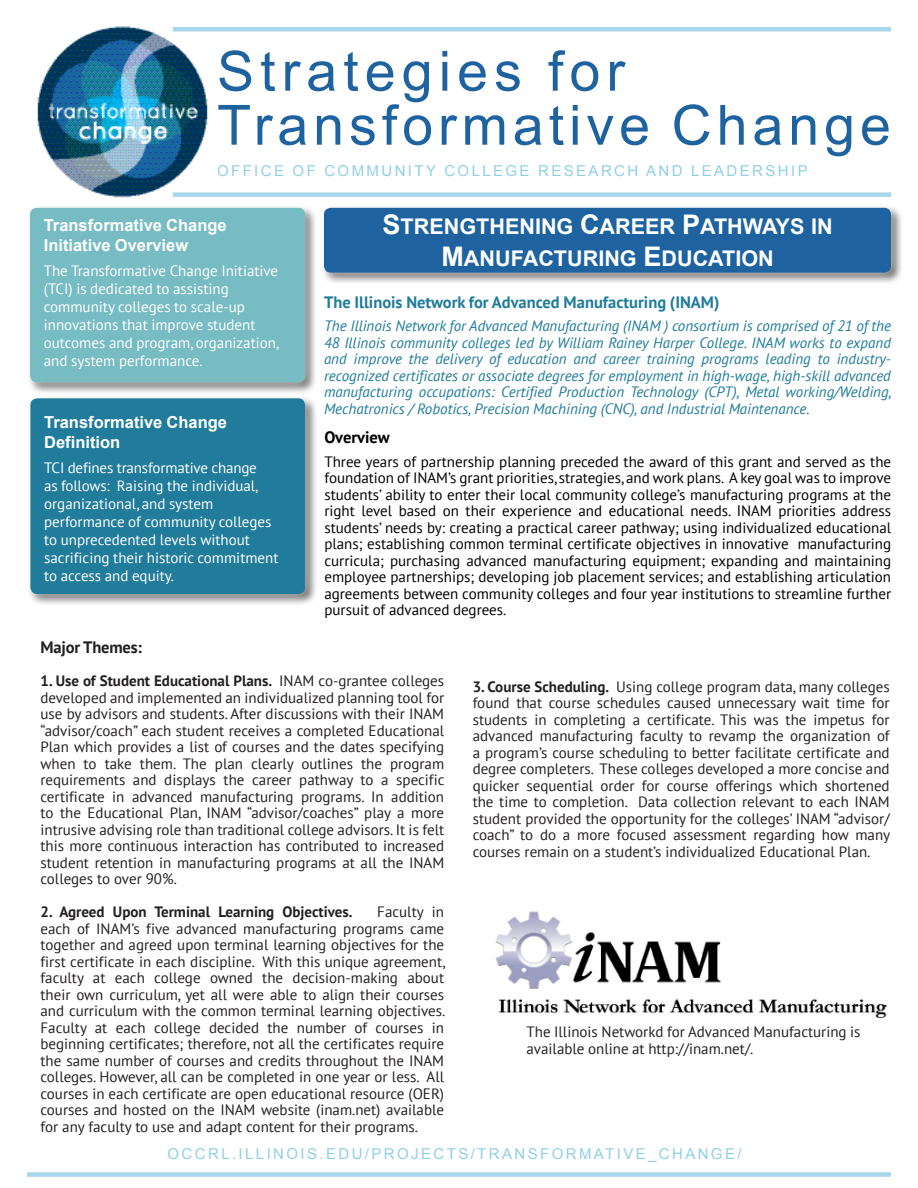
<style>
.page{position:relative;width:918px;height:1188px;background:#fff}
.page>*{position:absolute;margin:0;border:0;box-sizing:border-box;transform-origin:0 0}
.t1{font:55.5px/54px "Arial";letter-spacing:.09em;color:#1e639f}
.t2{font:21.6px/32.5px "Arial Bold MT SC800";color:#fff;text-align:center}
.t3{font:700 16.5px/20px "Arial";color:#fff}
.t4{font:700 16.5px "PT Sans";color:#207c9a}
.t5{font:700 16.5px "PT Sans";letter-spacing:-.01em;color:#231f20}
.t6{font:700 16.5px "PT Sans";color:#000}
.List_Paragraph{font:15px/16.5px "PT Sans";color:#231f20;text-align:justify}
.t7{font:15px/16.5px "PT Sans";color:#000;text-align:justify}
.t8{font:italic 15px/16.5px "PT Sans";color:#207c9a;text-align:justify}
.t9{font:15px/18px "PT Sans";color:#fff}
.t10{font:15px "Arial";letter-spacing:.16em;color:#91cfe6}
.t11{font:700 15px "PT Sans";color:#231f20}
.s1{font-size:27px}
.s2{font-weight:700}
</style>
<div class="page">
<div style="left:321px;top:205px;width:583px;height:80px;background:#f9f9f9"></div>
<div style="left:314px;top:198px;width:587px;height:85px;background:#fff;opacity:.75"></div>
<div style="left:324px;top:208px;width:567px;height:65px;background:#1e639f;border-radius:7px"></div>
<div style="left:27px;top:1172px;width:864px;height:5px;background:#a8d7eb"></div>
<img style="left:37px;top:26px;width:171px;height:172px">
<div style="left:27px;top:396px;width:290px;height:211px;background:#f8f7f8"></div>
<div style="left:21px;top:389px;width:294px;height:215px;background:#fff;opacity:.75"></div>
<div style="left:30px;top:398px;width:275px;height:196px;background:#207c9a;border-radius:7px"></div>
<div style="left:27px;top:205px;width:290px;height:190px;background:#f6f6f6"></div>
<div style="left:20px;top:198px;width:295px;height:194px;background:#fff;opacity:.75"></div>
<div style="left:30px;top:208px;width:275px;height:174px;background:#77bcc3;border-radius:7px"></div>
<div style="left:173px;top:27px;width:718px;height:5px;background:#a8d7eb"></div>
<div style="left:173px;top:192px;width:718px;height:5px;background:#a8d7eb"></div>
<img style="left:495px;top:911px;width:393px;height:107px">
<p class="t1" style="left:217px;top:45px;width:675px">Strategies for<br>Transformative Change</p>
<p class="t10" style="left:217px;top:161px;width:592px">OFFICE OF COMMUNITY COLLEGE RESEARCH AND LEADERSHIP</p>
<p class="t3" style="left:44px;top:216px;width:184px">Transformative Change<br>Initiative Overview</p>
<p class="t9" style="left:44px;top:261px;width:237px">The Transformative Change Initiative (TCI) is dedicated to assisting community colleges to scale-up innovations that improve student outcomes and program, organization, and system performance.</p>
<p class="t3" style="left:44px;top:413px;width:184px">Transformative Change<br>Definition</p>
<p class="t9" style="left:44px;top:458px;width:236px">TCI defines transformative change<br>as follows: Raising the individual, organizational, and system performance of community colleges to unprecedented levels without sacrificing their historic commitment to access and equity.</p>
<p class="t2" style="left:383px;top:211px;width:452px"><span class="s1">S</span>TRENGTHENING <span class="s1">C</span>AREER <span class="s1">P</span>ATHWAYS IN<br><span class="s1">M</span>ANUFACTURING <span class="s1">E</span>DUCATION</p>
<p class="t4" style="left:324px;top:291px;width:397px">The Illinois Network for Advanced Manufacturing (INAM)</p>
<p class="t8" style="left:324px;top:317px;width:569px">The Illinois Network for Advanced Manufacturing (INAM ) consortium is comprised of 21 of the 48 Illinois community colleges led by William Rainey Harper College. INAM works to expand and improve the delivery of education and career training programs leading to industry&shy;recognized certificates or associate degrees for employment in high-wage, high-skill advanced manufacturing occupations: Certified Production Technology (CPT), Metal working/Welding, Mechatronics / Robotics, Precision Machining (CNC), and Industrial Maintenance.</p>
<p class="t6" style="left:324px;top:427px;width:67px">Overview</p>
<p class="t7" style="left:324px;top:453px;width:568px">Three years of partnership planning preceded the award of this grant and served as the foundation of INAM’s grant priorities, strategies, and work plans. A key goal was to improve students’ ability to enter their local community college’s manufacturing programs at the right level based on their experience and educational needs. INAM priorities address students’ needs by: creating a practical career pathway; using individualized educational plans; establishing common terminal certificate objectives in innovative manufacturing curricula; purchasing advanced manufacturing equipment; expanding and maintaining employee partnerships; developing job placement services; and establishing articulation agreements between community colleges and four year institutions to streamline further pursuit of advanced degrees.</p>
<p class="t5" style="left:40px;top:637px;width:103px">Major Themes:</p>
<p class="List_Paragraph" style="left:40px;top:673px;width:406px"><span class="s2">1. Use of Student Educational Plans.</span> INAM co-grantee colleges developed and implemented an individualized planning tool for use by advisors and students. After discussions with their INAM “advisor/coach” each student receives a completed Educational Plan which provides a list of courses and the dates specifying when to take them. The plan clearly outlines the program requirements and displays the career pathway to a specific certificate in advanced manufacturing programs. In addition to the Educational Plan, INAM “advisor/coaches” play a more intrusive advising role than traditional college advisors. It is felt this more continuous interaction has contributed to increased student retention in manufacturing programs at all the INAM colleges to over 90%.</p>
<p class="t11" style="left:40px;top:902px;width:314px">2. Agreed Upon Terminal Learning Objectives.</p>
<p class="List_Paragraph" style="left:40px;top:904px;width:406px;text-indent:337px">Faculty in each of INAM’s five advanced manufacturing programs came together and agreed upon terminal learning objectives for the first certificate in each discipline. With this unique agreement, faculty at each college owned the decision-making about their own curriculum, yet all were able to align their courses and curriculum with the common terminal learning objectives.<br>Faculty at each college decided the number of courses in beginning certificates; therefore, not all the certificates require the same number of courses and credits throughout the INAM colleges. However, all can be completed in one year or less. All courses in each certificate are open educational resource (OER) courses and hosted on the INAM website (inam.net) available for any faculty to use and adapt content for their programs.</p>
<p class="List_Paragraph" style="left:473px;top:678px;width:419px"><span class="s2">3. Course Scheduling.</span> Using college program data, many colleges found that course schedules caused unnecessary wait time for students in completing a certificate. This was the impetus for advanced manufacturing faculty to revamp the organization of a program’s course scheduling to better facilitate certificate and degree completers. These colleges developed a more concise and quicker sequential order for course offerings which shortened the time to completion. Data collection relevant to each INAM student provided the opportunity for the colleges’ INAM “advisor/ coach” to do a more focused assessment regarding how many courses remain on a student’s individualized Educational Plan.</p>
<p class="List_Paragraph" style="left:526px;top:1023px;width:336px">The Illinois Networkd for Advanced Manufacturing is available online at http://inam.net/.</p>
<p class="t10" style="left:168px;top:1144px;width:576px">OCCRL.ILLINOIS.EDU/PROJECTS/TRANSFORMATIVE_CHANGE/</p>
</div>
